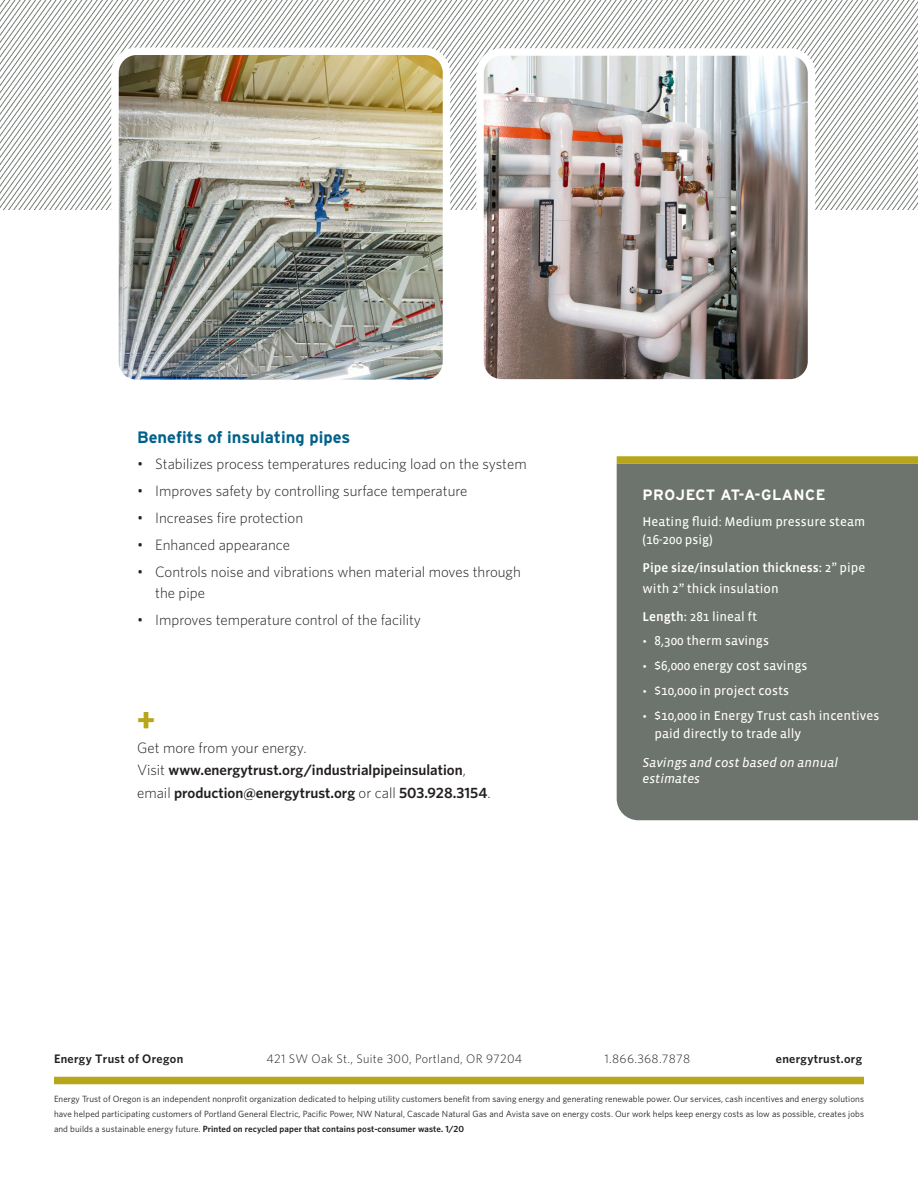
<style>
.page{position:relative;width:918px;height:1188px;background:#fff}
.page>*{position:absolute;margin:0;border:0;box-sizing:border-box;transform-origin:0 0}
.body___10_14{font:900 36px "Vista Sans";color:#b7a619}
.headline_4___11_15{font:700 16.5px "Interstate";color:#00618b}
.body___10_14-2{font:300 15px/21px "Whitney";color:#231f20}
.body___phone_or_webs{font:600 15px/22.5px "Whitney";color:#231f20}
.sidebar___header_2_w{font:700 15px "Interstate";letter-spacing:.03em;color:#fff}
.sidebar___body_white{font:13.2px/18px "Vista Sans Reg";color:#fff}
.sidebar___body_white-2{font:13.2px/21px "Vista Sans Med";color:#fff}
.sidebar___body_white-3{font:italic 13.2px/16.5px "Vista Sans Reg";color:#fff}
.t1{font:300 12.3px "Whitney";letter-spacing:.025em;color:#231f20}
.t2{font:600 12.3px "Whitney";letter-spacing:.025em;color:#231f20}
.fine_print{font:9px/15px "Whitney";letter-spacing:.01em;color:#231f20;text-align:justify}
.s1{font-weight:300}
.s2{font-family:"Vista Sans Reg"}
.s3{font-family:"Vista Sans Med"}
.s4{font-weight:600}
</style>
<div class="page">
<img style="left:0;top:0;width:918px;height:210px">
<img style="left:115px;top:51px;width:331px;height:327px">
<div style="left:111px;top:48px;width:339px;height:339px;border:8px solid #fff;border-radius:22px"></div>
<img style="left:480px;top:52px;width:332px;height:326px">
<div style="left:476px;top:48px;width:339px;height:339px;border:8px solid #fff;border-radius:22px"></div>
<div style="left:54px;top:1077px;width:810px;height:7px;background:#b7a619"></div>
<div style="left:617px;top:464px;width:301px;height:356px;background:#6d736d"></div>
<div style="left:617px;top:456px;width:301px;height:8px;background:#b7a619"></div>
<p class="headline_4___11_15" style="left:137px;top:427px;width:215px">Benefits of insulating pipes</p>
<p class="body___10_14-2" style="left:137px;top:453px;width:391px">• Stabilizes process temperatures reducing load on the system</p>
<p class="body___10_14-2" style="left:137px;top:480px;width:332px">• Improves safety by controlling surface temperature</p>
<p class="body___10_14-2" style="left:137px;top:507px;width:167px">• Increases fire protection</p>
<p class="body___10_14-2" style="left:137px;top:534px;width:154px">• Enhanced appearance</p>
<p class="body___10_14-2" style="left:155px;top:561px;width:367px;text-indent:-18px">• Controls noise and vibrations when material moves through the pipe</p>
<p class="body___10_14-2" style="left:137px;top:609px;width:285px">• Improves temperature control of the facility</p>
<p class="body___10_14" style="left:137px;top:700px;width:19px">+</p>
<p class="body___phone_or_webs" style="left:137px;top:736px;width:355px"><span class="s1">Get more from your energy.<br>Visit</span> www.energytrust.org/industrialpipeinsulation<span class="s1">, email</span> production@energytrust.org <span class="s1">or call</span> 503.928.3154<span class="s1">.</span></p>
<p class="sidebar___header_2_w" style="left:643px;top:486px;width:184px">PROJECT AT-A-GLANCE</p>
<p class="sidebar___body_white" style="left:643px;top:513px;width:224px">Heating fluid: Medium pressure steam (16-200 psig)</p>
<p class="sidebar___body_white-2" style="left:643px;top:557px;width:224px">Pipe size/insulation thickness: <span class="s2">2” pipe with 2” thick insulation</span></p>
<p class="sidebar___body_white" style="left:643px;top:607px;width:116px"><span class="s3">Length:</span> 281 lineal ft</p>
<p class="sidebar___body_white" style="left:643px;top:632px;width:128px">• 8,300 therm savings</p>
<p class="sidebar___body_white" style="left:643px;top:657px;width:166px">• $6,000 energy cost savings</p>
<p class="sidebar___body_white" style="left:643px;top:682px;width:148px">• $10,000 in project costs</p>
<p class="sidebar___body_white" style="left:655px;top:706px;width:226px;text-indent:-12px">• $10,000 in Energy Trust cash incentives paid directly to trade ally</p>
<p class="sidebar___body_white-3" style="left:643px;top:754px;width:197px">Savings and cost based on annual estimates</p>
<p class="t2" style="left:54px;top:1050px;width:131px">Energy Trust of Oregon</p>
<p class="t1" style="left:266px;top:1050px;width:257px">421 SW Oak St., Suite 300, Portland, OR 97204</p>
<p class="t1" style="left:605px;top:1050px;width:87px">1.866.368.7878</p>
<p class="t2" style="left:776px;top:1050px;width:88px">energytrust.org</p>
<p class="fine_print" style="left:54px;top:1092px;width:812px">Energy Trust of Oregon is an independent nonprofit organization dedicated to helping utility customers benefit from saving energy and generating renewable power. Our services, cash incentives and energy solutions have helped participating customers of Portland General Electric, Pacific Power, NW Natural, Cascade Natural Gas and Avista save on energy costs. Our work helps keep energy costs as low as possible, creates jobs and builds a sustainable energy future. <span class="s4">Printed on recycled paper that contains post-consumer waste. 1/20</span></p>
</div>
